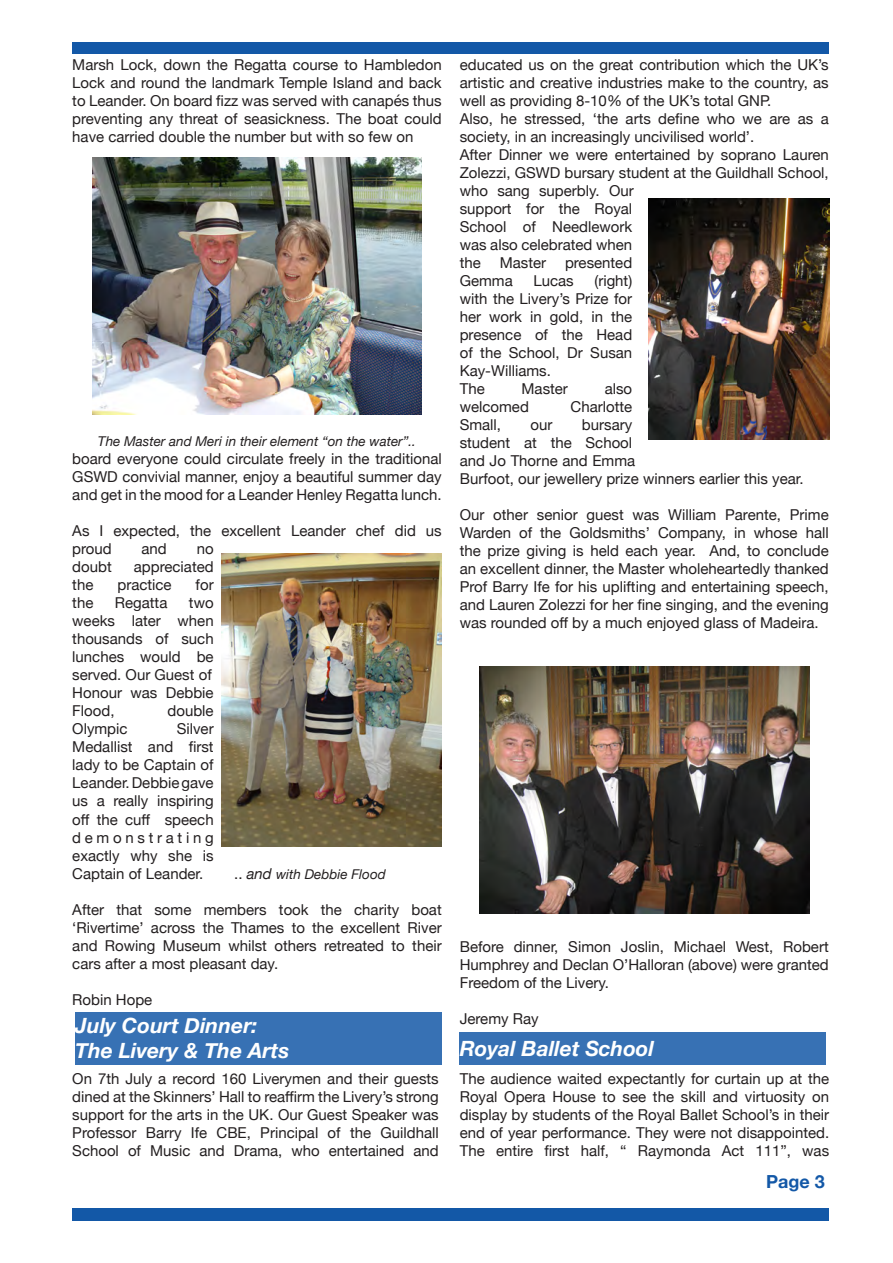
<style>
.page{position:relative;width:893px;height:1263px;background:#fff}
.page>*{position:absolute;margin:0;border:0;box-sizing:border-box;transform-origin:0 0}
.t1{font:italic 700 21px/25.2px "Helvetica Neue";color:#fff}
.Body_Text{font:700 18px "Helvetica Neue";color:#1358a7}
.t2{font:15px/18px "Helvetica Neue";color:#231f20;text-align:justify}
.t3{font:italic 13.5px "Helvetica Neue";color:#231f20}
.s1{font-style:normal;font-size:15px}
.s2{font-size:15px}
</style>
<div class="page">
<div style="left:72px;top:1208px;width:757px;height:12px;background:#1358a7"></div>
<div style="left:72px;top:43px;width:757px;height:11px;background:#1358a7"></div>
<img style="left:92px;top:157px;width:330px;height:257px">
<img style="left:221px;top:554px;width:221px;height:292px">
<div style="left:75px;top:1012px;width:367px;height:52px;background:#3771b4"></div>
<img style="left:649px;top:199px;width:180px;height:240px">
<img style="left:479px;top:666px;width:330px;height:248px">
<div style="left:460px;top:1032px;width:366px;height:32px;background:#3771b4"></div>
<p class="t2" style="left:72px;top:57px;width:371px">Marsh Lock, down the Regatta course to Hambledon Lock and round the landmark Temple Island and back to Leander. On board fizz was served with canapés thus preventing any threat of seasickness. The boat could have carried double the number but with so few on</p>
<p class="t3" style="left:98px;top:432px;width:320px">The Master and Meri in their element “on the water”..</p>
<p class="t2" style="left:72px;top:451px;width:371px">board everyone could circulate freely in the traditional GSWD convivial manner, enjoy a beautiful summer day and get in the mood for a Leander Henley Regatta lunch.</p>
<p class="t2" style="left:72px;top:523px;width:371px">As I expected, the excellent Leander chef did us proud</p>
<p class="t2" style="left:142px;top:541px;width:27px">and</p>
<p class="t2" style="left:197px;top:541px;width:18px">no</p>
<p class="t2" style="left:72px;top:559px;width:41px">doubt</p>
<p class="t2" style="left:134px;top:559px;width:81px">appreciated</p>
<p class="t2" style="left:72px;top:577px;width:23px">the</p>
<p class="t2" style="left:117px;top:577px;width:56px">practice</p>
<p class="t2" style="left:196px;top:577px;width:20px">for</p>
<p class="t2" style="left:72px;top:595px;width:23px">the</p>
<p class="t2" style="left:115px;top:595px;width:54px">Regatta</p>
<p class="t2" style="left:72px;top:595px;width:143px;text-indent:117px">two weeks later when thousands of such lunches would be served. Our Guest of</p>
<p class="t2" style="left:72px;top:685px;width:143px">Honour was Debbie<br>Flood,</p>
<p class="t2" style="left:168px;top:703px;width:48px">double</p>
<p class="t2" style="left:72px;top:721px;width:143px;text-indent:104px">Silver Medallist and first lady to be Captain of Leander. Debbie gave us a really inspiring off the cuff speech demonstrating exactly why she is Captain of Leander.</p>
<p class="t2" style="left:72px;top:721px;width:57px">Olympic</p>
<p class="t3" style="left:234px;top:864px;width:153px"><span class="s1">..</span> <span class="s2">and</span> with Debbie Flood</p>
<p class="t2" style="left:72px;top:901px;width:371px">After that some members took the charity boat ‘Rivertime’ across the Thames to the excellent River and Rowing Museum whilst others retreated to their cars after a most pleasant day.</p>
<p class="t2" style="left:72px;top:991px;width:82px">Robin Hope</p>
<h1 class="t1" style="left:75px;top:1013px;width:215px">July Court Dinner:<br>The Livery &amp; The Arts</h1>
<p class="t2" style="left:72px;top:1070px;width:368px">On 7th July a record 160 Liverymen and their guests dined at the Skinners’ Hall to reaffirm the Livery’s strong support for the arts in the UK. Our Guest Speaker was Professor Barry Ife CBE, Principal of the Guildhall School of Music and Drama, who entertained and</p>
<p class="t2" style="left:460px;top:57px;width:370px">educated us on the great contribution which the UK’s artistic and creative industries make to the country, as well as providing 8-10% of the UK’s total GNP.</p>
<p class="t2" style="left:460px;top:111px;width:370px">Also, he stressed, ‘the arts define who we are as a society, in an increasingly uncivilised world’.</p>
<p class="t2" style="left:460px;top:147px;width:371px;text-align:left">After Dinner we were entertained by soprano Lauren<br>Zolezzi, GSWD bursary student at the Guildhall School, who sang superbly. Our<br>support for the Royal<br>School of Needlework<br>was also celebrated when<br>the</p>
<p class="t2" style="left:500px;top:255px;width:48px">Master</p>
<p class="t2" style="left:565px;top:255px;width:69px">presented</p>
<p class="t2" style="left:460px;top:273px;width:55px">Gemma</p>
<p class="t2" style="left:533px;top:273px;width:42px">Lucas</p>
<p class="t2" style="left:460px;top:273px;width:174px;text-indent:135px">(right) with the Livery’s Prize for her work in gold, in the presence of the Head of the School, Dr Susan Kay-Williams.</p>
<p class="t2" style="left:460px;top:381px;width:27px">The</p>
<p class="t2" style="left:522px;top:381px;width:48px">Master</p>
<p class="t2" style="left:605px;top:381px;width:29px">also</p>
<p class="t2" style="left:460px;top:399px;width:71px">welcomed</p>
<p class="t2" style="left:571px;top:399px;width:63px">Charlotte</p>
<p class="t2" style="left:460px;top:417px;width:43px">Small,</p>
<p class="t2" style="left:531px;top:417px;width:23px">our</p>
<p class="t2" style="left:460px;top:417px;width:345px;text-align:left;text-indent:122px">bursary<br>student at the School<br>and Jo Thorne and Emma<br>Burfoot, our jewellery prize winners earlier this year.</p>
<p class="t2" style="left:460px;top:507px;width:371px">Our other senior guest was William Parente, Prime Warden of the Goldsmiths’ Company, in whose hall the prize giving is held each year. And, to conclude an excellent dinner, the Master wholeheartedly thanked Prof Barry Ife for his uplifting and entertaining speech, and Lauren Zolezzi for her fine singing, and the evening was rounded off by a much enjoyed glass of Madeira.</p>
<p class="t2" style="left:460px;top:939px;width:370px">Before dinner, Simon Joslin, Michael West, Robert Humphrey and Declan O’Halloran (above) were granted Freedom of the Livery.</p>
<p class="t2" style="left:460px;top:1011px;width:80px">Jeremy Ray</p>
<h1 class="t1" style="left:460px;top:1036px;width:196px">Royal Ballet School</h1>
<p class="t2" style="left:460px;top:1070px;width:371px">The audience waited expectantly for curtain up at the Royal Opera House to see the skill and virtuosity on display by students of the Royal Ballet School’s in their end of year performance. They were not disappointed.<br>The entire first half, “ Raymonda Act 111”, was</p>
<p class="Body_Text" style="left:766px;top:1167px;width:60px">Page 3</p>
</div>
